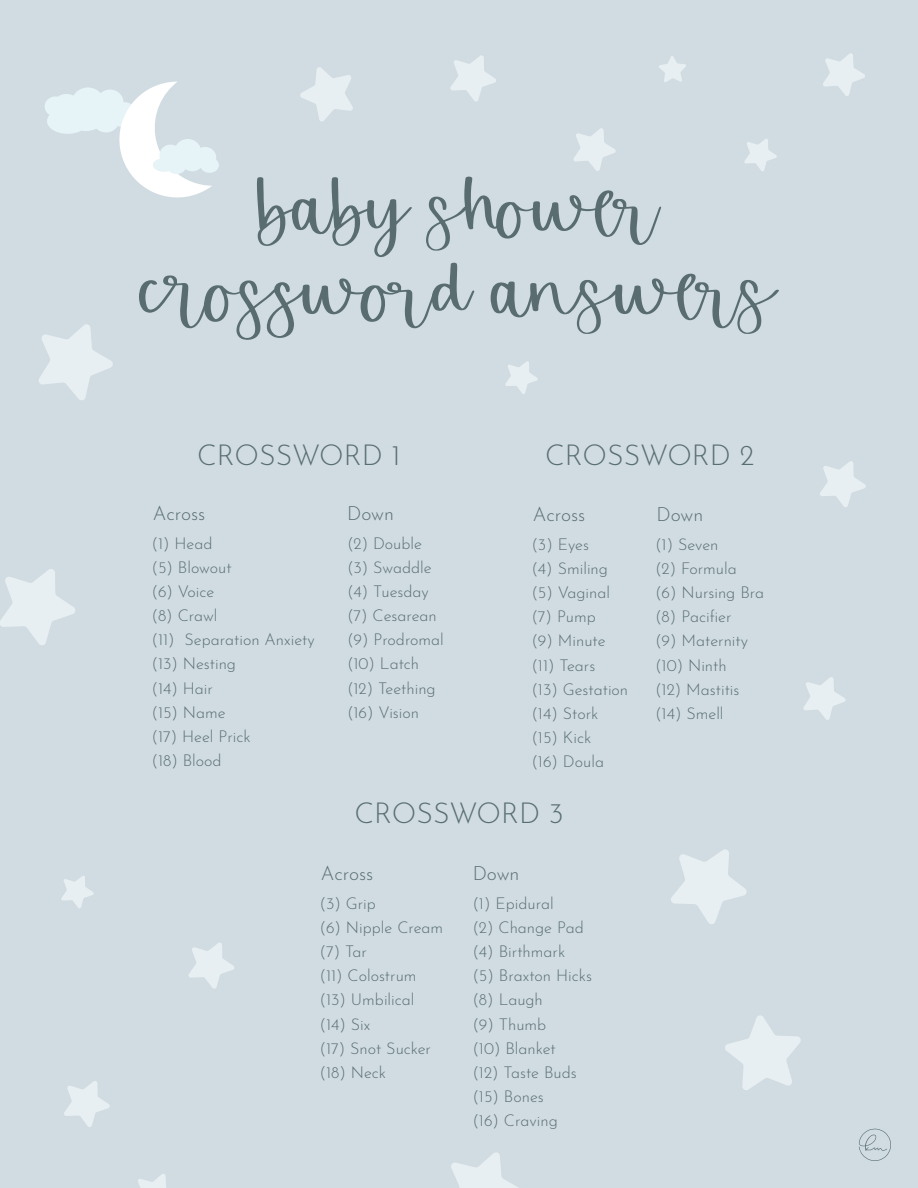
<style>
.page{position:relative;width:918px;height:1188px;background:#d0dce2}
.page>*{position:absolute;margin:0;border:0;box-sizing:border-box;transform-origin:0 0}
.t1{font:134.25px "Actually Maybe Script";color:#596d70}
.t2{font:300 28.5px "Josefin Sans";color:#596e70}
.t3{font:300 19.35px "Josefin Sans";color:#596e70}
.t4{font:300 16.05px/24.2px "Josefin Sans";color:#596e70}
</style>
<div class="page">
<svg style="left:859px;top:1128px;width:32px;height:33px"></svg>
<svg style="left:45px;top:82px;width:174px;height:116px"></svg>
<svg style="left:744px;top:139px;width:33px;height:32px"></svg>
<svg style="left:300px;top:67px;width:53px;height:55px"></svg>
<svg style="left:659px;top:56px;width:27px;height:26px"></svg>
<svg style="left:573px;top:128px;width:43px;height:43px"></svg>
<svg style="left:823px;top:53px;width:42px;height:43px"></svg>
<svg style="left:505px;top:361px;width:33px;height:33px"></svg>
<svg style="left:803px;top:677px;width:43px;height:43px"></svg>
<svg style="left:671px;top:849px;width:76px;height:75px"></svg>
<svg style="left:61px;top:876px;width:33px;height:32px"></svg>
<svg style="left:0;top:569px;width:75px;height:76px"></svg>
<svg style="left:189px;top:943px;width:45px;height:46px"></svg>
<svg style="left:820px;top:461px;width:46px;height:46px"></svg>
<svg style="left:64px;top:1081px;width:46px;height:46px"></svg>
<svg style="left:450px;top:55px;width:46px;height:47px"></svg>
<svg style="left:39px;top:324px;width:74px;height:76px"></svg>
<svg style="left:725px;top:1015px;width:76px;height:75px"></svg>
<svg style="left:138px;top:1174px;width:28px;height:14px"></svg>
<svg style="left:451px;top:1152px;width:67px;height:36px"></svg>
<h1 class="t1" style="left:260px;top:139px;width:406px">baby shower</h1>
<h1 class="t1" style="left:142px;top:222px;width:638px">crossword answers</h1>
<h2 class="t2" style="left:197px;top:433px;width:205px">CROSSWORD 1</h2>
<p class="t3" style="left:153px;top:498px;width:54px">Across</p>
<p class="t4" style="left:152px;top:529px;width:165px">(1) Head<br>(5) Blowout<br>(6) Voice<br>(8) Crawl<br>(11) Separation Anxiety (13) Nesting<br>(14) Hair<br>(15) Name<br>(17) Heel Prick<br>(18) Blood</p>
<p class="t3" style="left:347px;top:498px;width:48px">Down</p>
<p class="t4" style="left:347px;top:529px;width:98px">(2) Double (3) Swaddle (4) Tuesday (7) Cesarean (9) Prodromal (10) Latch (12) Teething (16) Vision</p>
<h2 class="t2" style="left:545px;top:433px;width:211px">CROSSWORD 2</h2>
<p class="t3" style="left:533px;top:499px;width:54px">Across</p>
<p class="t4" style="left:532px;top:531px;width:98px">(3) Eyes<br>(4) Smiling (5) Vaginal (7) Pump<br>(9) Minute (11) Tears<br>(13) Gestation (14) Stork (15) Kick<br>(16) Doula</p>
<p class="t3" style="left:656px;top:499px;width:48px">Down</p>
<p class="t4" style="left:655px;top:531px;width:111px">(1) Seven<br>(2) Formula<br>(6) Nursing Bra (8) Pacifier<br>(9) Maternity (10) Ninth<br>(12) Mastitis (14) Smell</p>
<h2 class="t2" style="left:354px;top:791px;width:211px">CROSSWORD 3</h2>
<p class="t3" style="left:321px;top:858px;width:54px">Across</p>
<p class="t4" style="left:320px;top:890px;width:125px">(3) Grip<br>(6) Nipple Cream (7) Tar<br>(11) Colostrum (13) Umbilical (14) Six<br>(17) Snot Sucker (18) Neck</p>
<p class="t3" style="left:473px;top:858px;width:48px">Down</p>
<p class="t4" style="left:473px;top:890px;width:121px">(1) Epidural<br>(2) Change Pad (4) Birthmark<br>(5) Braxton Hicks (8) Laugh<br>(9) Thumb<br>(10) Blanket<br>(12) Taste Buds (15) Bones<br>(16) Craving</p>
</div>
